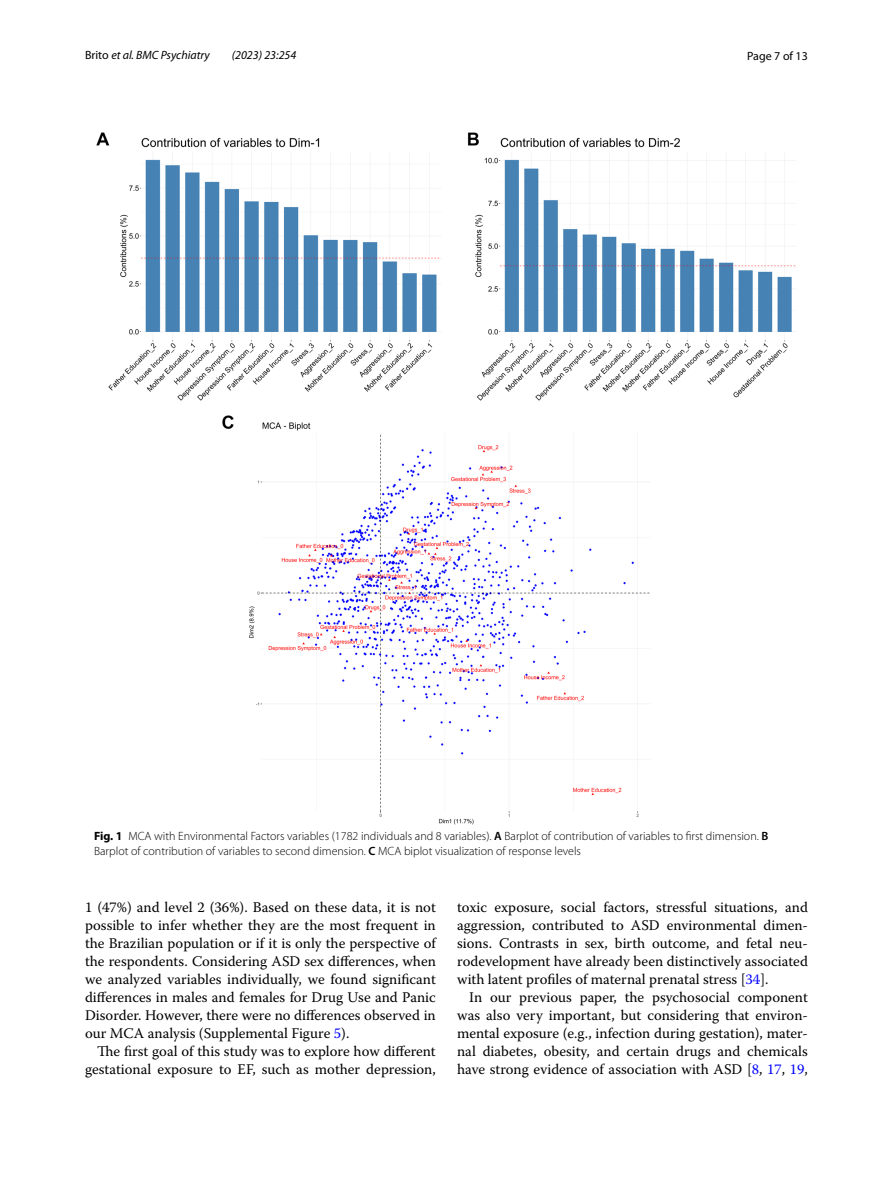
<style>
.page{position:relative;width:893px;height:1187px;background:#fff}
.page>*{position:absolute;margin:0;border:0;box-sizing:border-box;transform-origin:0 0}
.t1{font:14.7px/18px "Warnock Pro";color:#000;text-align:justify}
.t2{font:300 12px/15px "Myriad Pro";color:#000}
.t3{font:italic 12px "Myriad Pro";color:#000}
.t4{font:12px "Myriad Pro";color:#000}
.s1{font-style:normal}
.s2{font-weight:700}
.s3{font-weight:600}
.s4{color:#00f}
</style>
<div class="page">
<img style="left:96px;top:133px;width:700px;height:691px">
<p class="t3" style="left:85px;top:48px;width:126px"><span class="s1">Brito</span> et al. BMC Psychiatry</p>
<p class="t3" style="left:232px;top:48px;width:66px">(2023) 23:254</p>
<p class="t4" style="left:747px;top:48px;width:62px">Page 7 of 13</p>
<p class="t2" style="left:94px;top:828px;width:676px"><span class="s2">Fig. 1</span> MCA with Environmental Factors variables (1782 individuals and 8 variables). <span class="s3">A</span> Barplot of contribution of variables to first dimension. <span class="s3">B<br></span>Barplot of contribution of variables to second dimension. <span class="s3">C</span> MCA biplot visualization of response levels</p>
<p class="t1" style="left:85px;top:897px;width:352px">1 (47%) and level 2 (36%). Based on these data, it is not possible to infer whether they are the most frequent in the Brazilian population or if it is only the perspective of the respondents. Considering ASD sex differences, when we analyzed variables individually, we found significant differences in males and females for Drug Use and Panic Disorder. However, there were no differences observed in our MCA analysis (Supplemental Figure <span class="s4">5</span>).</p>
<p class="t1" style="left:85px;top:1041px;width:352px;text-align:right">The first goal of this study was to explore how different gestational exposure to EF, such as mother depression,</p>
<p class="t1" style="left:457px;top:897px;width:352px">toxic exposure, social factors, stressful situations, and aggression, contributed to ASD environmental dimen&shy;sions. Contrasts in sex, birth outcome, and fetal neu&shy;rodevelopment have already been distinctively associated with latent profiles of maternal prenatal stress [<span class="s4">34</span>].</p>
<p class="t1" style="left:457px;top:987px;width:352px;text-indent:12px">In our previous paper, the psychosocial component was also very important, but considering that environ&shy;mental exposure (e.g., infection during gestation), mater&shy;nal diabetes, obesity, and certain drugs and chemicals have strong evidence of association with ASD [<span class="s4">8</span>, <span class="s4">17</span>, <span class="s4">19</span>,</p>
</div>
